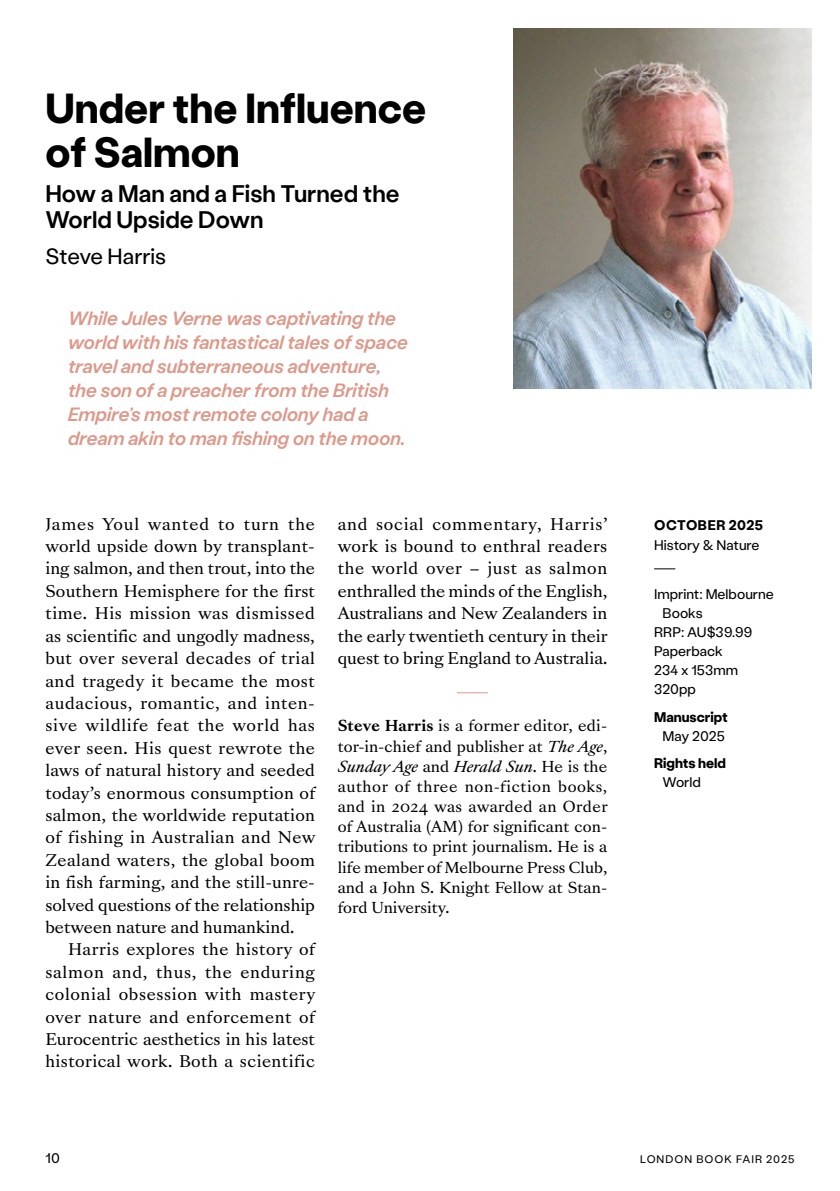
<style>
.page{position:relative;width:840px;height:1191px;background:#fff}
.page>*{position:absolute;margin:0;border:0;box-sizing:border-box;transform-origin:0 0}
.t1{font:700 42px/44px "Black Inc Stabil Grotesk 70";color:#000}
.t2{font:500 24px/26px "Black Inc Stabil Grotesk 60";color:#000}
.t3{font:22px "Black Inc Stabil Grotesk 50";color:#000}
.t4{font:italic 500 19.2px/24px "Black Inc Stabil Grotesk 65";letter-spacing:.01em;color:#dc9a8b}
.t5{font:15.6px/22.4px "Sang Bleu Versailles";color:#000;text-align:justify}
.t6{font:14.6px/20.2px "Sang Bleu Versailles";color:#000;text-align:justify}
.t7{font:14px "Black Inc Stabil Grotesk 50";color:#000}
.t8{font:700 14px "Black Inc Stabil Grotesk 70";color:#000}
.t9{font:700 14px "Black Inc Stabil Grotesk 70";letter-spacing:.03em;color:#000}
.t10{font:11px "Black Inc Stabil Grotesk 50";letter-spacing:.09em;color:#000}
.s1{font-weight:700}
.s2{font-style:italic}
</style>
<div class="page">
<hr style="left:456px;top:692px;width:32px;height:1px;background:#dc9a8b">
<svg style="left:654px;top:568px;width:21px;height:1px"></svg>
<img style="left:513px;top:28px;width:298px;height:360px">
<h1 class="t1" style="left:45px;top:84px;width:382px">Under the Influence of Salmon</h1>
<h2 class="t2" style="left:45px;top:179px;width:355px">How a Man and a Fish Turned the<br>World Upside Down</h2>
<h3 class="t3" style="left:45px;top:241px;width:122px">Steve Harris</h3>
<p class="t4" style="left:68px;top:305px;width:341px">While Jules Verne was captivating the world with his fantastical tales of space travel and subterraneous adventure, the son of a preacher from the British Empire’s most remote colony had a dream akin to man fishing on the moon.</p>
<p class="t5" style="left:45px;top:513px;width:271px">James Youl wanted to turn the world upside down by transplant&shy;ing salmon, and then trout, into the Southern Hemisphere for the first time. His mission was dismissed as scientific and ungodly madness, but over several decades of trial and tragedy it became the most audacious, romantic, and inten&shy;sive wildlife feat the world has ever seen. His quest rewrote the laws of natural history and seeded today’s enormous consumption of salmon, the worldwide reputation of fishing in Australian and New Zealand waters, the global boom in fish farming, and the still-unre&shy;solved questions of the relationship between nature and humankind.</p>
<p class="t5" style="left:45px;top:939px;width:271px;text-indent:23px">Harris explores the history of salmon and, thus, the enduring colonial obsession with mastery over nature and enforcement of Eurocentric aesthetics in his latest historical work. Both a scientific</p>
<p class="t5" style="left:337px;top:513px;width:271px">and social commentary, Harris’ work is bound to enthral readers the world over – just as salmon enthralled the minds of the English, Australians and New Zealanders in the early twentieth century in their quest to bring England to Australia.</p>
<p class="t6" style="left:337px;top:716px;width:271px"><span class="s1">Steve Harris</span> is a former editor, edi&shy;tor-in-chief and publisher at <span class="s2">The Age</span>, <span class="s2">Sunday Age</span> and <span class="s2">Herald Sun</span>. He is the author of three non-fiction books, and in 2024 was awarded an Order of Australia (AM) for significant con&shy;tributions to print journalism. He is a life member of Melbourne Press Club, and a John S. Knight Fellow at Stan&shy;ford University.</p>
<p class="t9" style="left:653px;top:515px;width:110px">OCTOBER 2025</p>
<p class="t7" style="left:653px;top:535px;width:107px">History &amp; Nature</p>
<p class="t7" style="left:653px;top:584px;width:121px">Imprint: Melbourne</p>
<p class="t7" style="left:662px;top:603px;width:41px">Books</p>
<p class="t7" style="left:653px;top:622px;width:100px">RRP: AU$39.99</p>
<p class="t7" style="left:653px;top:641px;width:70px">Paperback</p>
<p class="t7" style="left:653px;top:660px;width:85px">234 x 153mm</p>
<p class="t7" style="left:653px;top:679px;width:43px">320pp</p>
<p class="t8" style="left:653px;top:707px;width:75px">Manuscript</p>
<p class="t7" style="left:662px;top:726px;width:64px">May 2025</p>
<p class="t8" style="left:653px;top:753px;width:73px">Rights held</p>
<p class="t7" style="left:662px;top:772px;width:40px">World</p>
<p class="t7" style="left:45px;top:1148px;width:16px">10</p>
<p class="t10" style="left:639px;top:1151px;width:156px">LONDON BOOK FAIR 2025</p>
</div>
